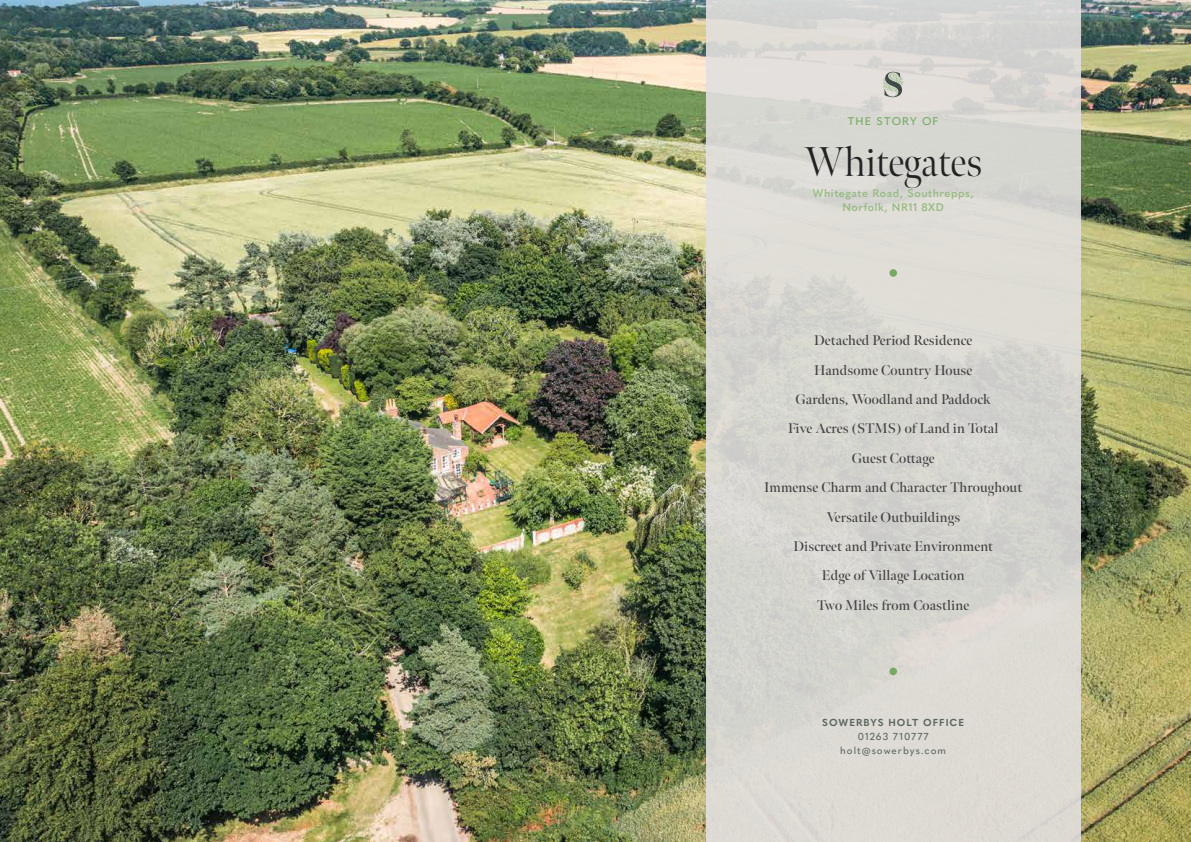
<style>
.page{position:relative;width:1191px;height:842px;background:#fff}
.page>*{position:absolute;margin:0;border:0;box-sizing:border-box;transform-origin:0 0}
.t1{font:300 41.5px "Meno Banner";letter-spacing:-.01em;color:#222223}
.t2{font:600 14px/29.3px "Meno Banner";letter-spacing:.01em;color:#434141;text-align:center}
.t3{font:600 11px/14px "Quasimoda";letter-spacing:.05em;color:#96ba81;text-align:center}
.t4{font:500 11px "Quasimoda";letter-spacing:.1em;color:#76aa62}
.t5{font:500 10px/14px "Quasimoda";letter-spacing:.1em;color:#5e6662;text-align:center}
.t6{font:700 10px "Quasimoda";letter-spacing:.1em;color:#5e6662}
</style>
<div class="page">
<img style="left:0;top:0;width:1191px;height:842px">
<div style="left:706px;top:0;width:374px;height:842px;background:#d9d8d2"></div>
<div style="left:889px;top:269px;width:8px;height:8px;background:#76aa62;border-radius:50%"></div>
<div style="left:889px;top:668px;width:8px;height:7px;background:#76aa62;border-radius:50%"></div>
<svg style="left:882px;top:72px;width:21px;height:25px"></svg>
<p class="t4" style="left:848px;top:113px;width:92px">THE STORY OF</p>
<h1 class="t1" style="left:804px;top:137px;width:180px">Whitegates</h1>
<p class="t3" style="left:813px;top:186px;width:162px">Whitegate Road, Southrepps,<br>Norfolk, NR11 8XD</p>
<p class="t2" style="left:764px;top:326px;width:260px">Detached Period Residence<br>Handsome Country House<br>Gardens, Woodland and Paddock<br>Five Acres (STMS) of Land in Total<br>Guest Cottage<br>Immense Charm and Character Throughout<br>Versatile Outbuildings<br>Discreet and Private Environment<br>Edge of Village Location<br>Two Miles from Coastline</p>
<p class="t6" style="left:822px;top:715px;width:143px">SOWERBYS HOLT OFFICE</p>
<p class="t5" style="left:840px;top:729px;width:107px">01263 710777 holt@sowerbys.com</p>
</div>
